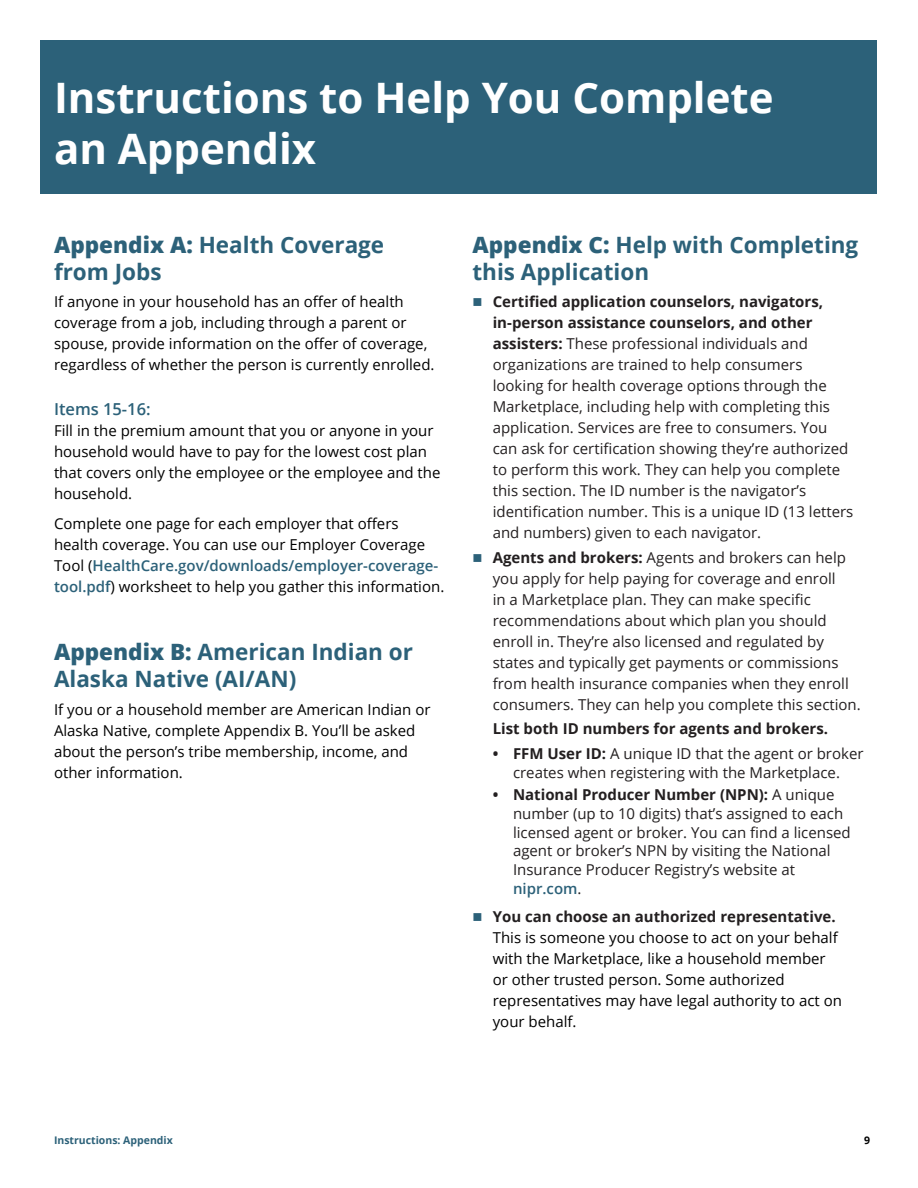
<style>
.page{position:relative;width:918px;height:1188px;background:#fff}
.page>*{position:absolute;margin:0;border:0;box-sizing:border-box;transform-origin:0 0}
.t1{font:700 42px/51px "Open Sans";color:#fff}
.t2{font:700 22.5px/27px "Open Sans";color:#2c6179}
.t3{font:600 16.5px "Open Sans";color:#2c6179}
.t4{font:15px/21px "Open Sans";color:#231f20}
.t5{font:15px/21px "Open Sans";color:#000}
.t6{font:700 15px "Open Sans";color:#231f20}
.t7{font:700 10.5px "Open Sans";color:#2c6179}
.t8{font:700 10.5px "Open Sans";color:#000}
.s1{font-weight:800}
.s2{font-weight:600;color:#2c6179}
.s3{color:#2c6179}
.s4{font-weight:700}
.s5{font-weight:700;color:#231f20}
</style>
<div class="page">
<div style="left:40px;top:40px;width:838px;height:154px;background:#2c6179"></div>
<h2 class="t1" style="left:54px;top:71px;width:721px">Instructions to Help You Complete an Appendix</h2>
<h3 class="t2" style="left:54px;top:230px;width:332px"><span class="s1">Appendix A:</span> Health Coverage from Jobs</h3>
<p class="t5" style="left:54px;top:291px;width:382px">If anyone in your household has an offer of health coverage from a job, including through a parent or spouse, provide information on the offer of coverage, regardless of whether the person is currently enrolled.</p>
<h3 class="t3" style="left:54px;top:397px;width:98px">Items 15-16:</h3>
<p class="t5" style="left:54px;top:419px;width:388px">Fill in the premium amount that you or anyone in your household would have to pay for the lowest cost plan that covers only the employee or the employee and the household.</p>
<p class="t5" style="left:54px;top:513px;width:392px">Complete one page for each employer that offers health coverage. You can use our Employer Coverage Tool (<span class="s2">HealthCare.gov/downloads/employer-coverage&shy;tool.pdf</span>) worksheet to help you gather this information.</p>
<h3 class="t2" style="left:54px;top:638px;width:361px"><span class="s1">Appendix B:</span> American Indian or<br>Alaska Native (AI/AN)</h3>
<p class="t5" style="left:54px;top:698px;width:378px">If you or a household member are American Indian or Alaska Native, complete Appendix B. You’ll be asked about the person’s tribe membership, income, and other information.</p>
<h3 class="t2" style="left:472px;top:230px;width:387px"><span class="s1">Appendix C:</span> Help with Completing this Application</h3>
<p class="t4" style="left:493px;top:291px;width:362px;text-indent:-20px"><span class="s3">■</span> <span class="s4">Certified application counselors, navigators, in-person assistance counselors, and other assisters:</span> These professional individuals and organizations are trained to help consumers looking for health coverage options through the Marketplace, including help with completing this application. Services are free to consumers. You can ask for certification showing they’re authorized to perform this work. They can help you complete this section. The ID number is the navigator’s identification number. This is a unique ID (13 letters and numbers) given to each navigator.</p>
<p class="t4" style="left:493px;top:546px;width:370px;text-indent:-20px"><span class="s3">■</span> <span class="s4">Agents and brokers:</span> Agents and brokers can help you apply for help paying for coverage and enroll<br>in a Marketplace plan. They can make specific recommendations about which plan you should enroll in. They’re also licensed and regulated by states and typically get payments or commissions from health insurance companies when they enroll consumers. They can help you complete this section.</p>
<p class="t6" style="left:493px;top:718px;width:337px">List both ID numbers for agents and brokers.</p>
<p class="t4" style="left:493px;top:744px;width:372px;line-height:18.8px;text-align:center"><span class="s4">• FFM User ID:</span> A unique ID that the agent or broker creates when registering with the Marketplace.</p>
<p class="t4" style="left:513px;top:785px;width:339px;line-height:18.8px;text-indent:-20px"><span class="s4">• National Producer Number (NPN):</span> A unique number (up to 10 digits) that’s assigned to each licensed agent or broker. You can find a licensed agent or broker’s NPN by visiting the National Insurance Producer Registry’s website at <span class="s2">nipr.com</span>.</p>
<p class="t5" style="left:493px;top:905px;width:351px;text-indent:-20px"><span class="s3">■</span> <span class="s5">You can choose an authorized representative.<br></span>This is someone you choose to act on your behalf with the Marketplace, like a household member or other trusted person. Some authorized representatives may have legal authority to act on your behalf.</p>
<p class="t7" style="left:54px;top:1132px;width:120px">Instructions: Appendix</p>
<p class="t8" style="left:864px;top:1132px;width:7px">9</p>
</div>
